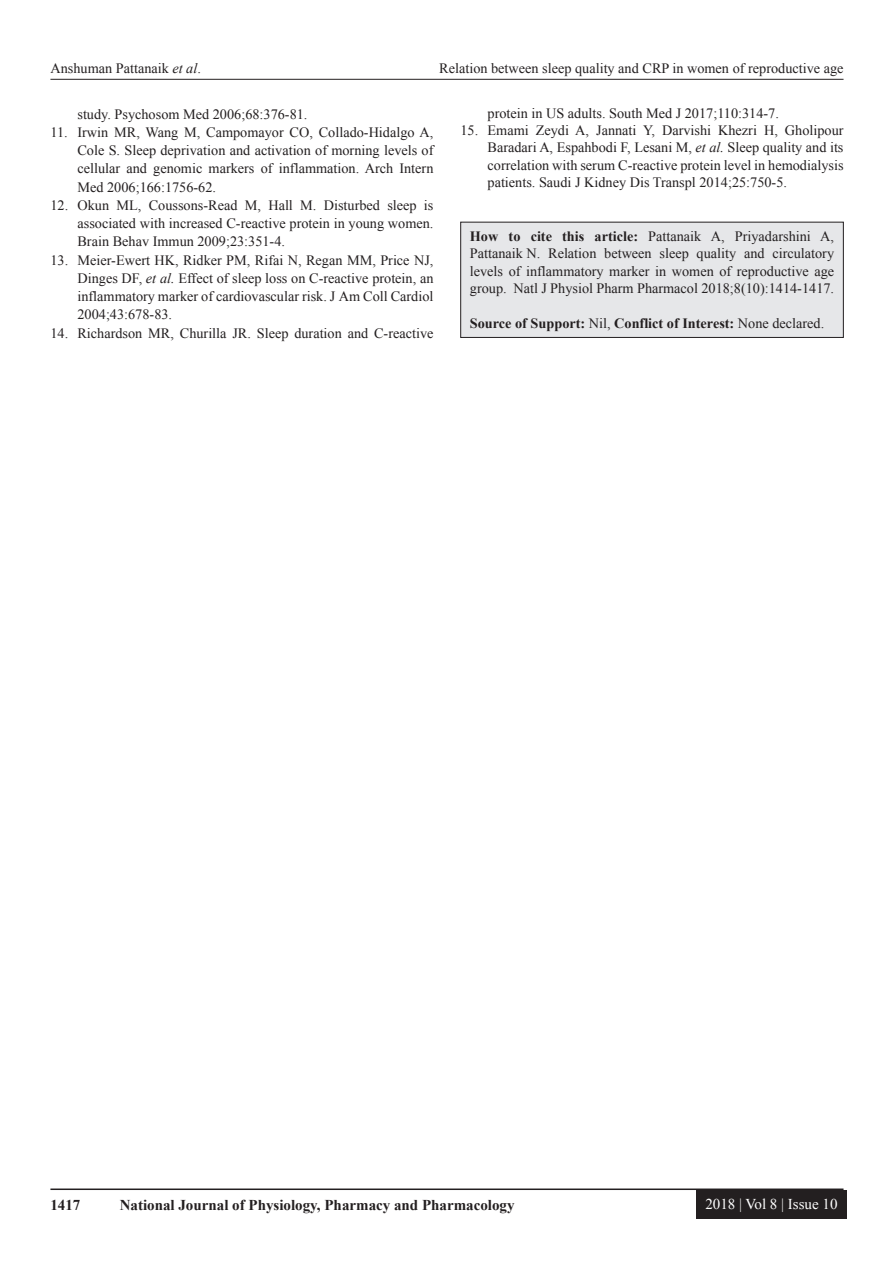
<style>
.page{position:relative;width:894px;height:1263px;background:#fff}
.page>*{position:absolute;margin:0;border:0;box-sizing:border-box;transform-origin:0 0}
.t1{font:700 15px "Times New Roman";color:#231f20}
.t2{font:15px "Times New Roman";color:#fff}
.REF{font:14.25px/18.3px "Times New Roman";color:#231f20;text-align:justify}
.HTC{font:14.25px/17.2px "Times New Roman";color:#231f20;text-align:justify}
.HTC-2{font:700 14.25px "Times New Roman";color:#231f20}
.s1{font-style:italic}
.s2{font-weight:700}
.s3{font-weight:400}
</style>
<div class="page">
<hr style="left:50px;top:79px;width:793px;height:1px;background:#231f20">
<hr style="left:50px;top:1188px;width:793px;height:2px;background:#231f20">
<div style="left:696px;top:1190px;width:150px;height:28px;background:#231f20"></div>
<div style="left:460px;top:222px;width:383px;height:115px;background:#e6e7e9"></div>
<div style="left:460px;top:222px;width:383px;height:116px;border:1px solid #231f20"></div>
<p class="HTC" style="left:50px;top:59px;width:152px">Anshuman Pattanaik <span class="s1">et al</span>.</p>
<p class="HTC" style="left:439px;top:59px;width:405px">Relation between sleep quality and CRP in women of reproductive age</p>
<p class="REF" style="left:77px;top:104px;width:231px">study. Psychosom Med 2006;68:376-81.</p>
<p class="REF" style="left:77px;top:123px;width:357px;text-indent:-27px">11. Irwin MR, Wang M, Campomayor CO, Collado-Hidalgo A, Cole S. Sleep deprivation and activation of morning levels of cellular and genomic markers of inflammation. Arch Intern Med 2006;166:1756-62.</p>
<p class="REF" style="left:77px;top:195px;width:357px;text-indent:-27px">12. Okun ML, Coussons-Read M, Hall M. Disturbed sleep is associated with increased C-reactive protein in young women.<br>Brain Behav Immun 2009;23:351-4.</p>
<p class="REF" style="left:77px;top:250px;width:357px;text-indent:-27px">13. Meier-Ewert HK, Ridker PM, Rifai N, Regan MM, Price NJ, Dinges DF, <span class="s1">et al.</span> Effect of sleep loss on C-reactive protein, an inflammatory marker of cardiovascular risk. J Am Coll Cardiol 2004;43:678-83.</p>
<p class="REF" style="left:50px;top:323px;width:384px">14. Richardson MR, Churilla JR. Sleep duration and C-reactive</p>
<p class="REF" style="left:487px;top:104px;width:293px">protein in US adults. South Med J 2017;110:314-7.</p>
<p class="REF" style="left:487px;top:121px;width:357px;line-height:17.2px;text-indent:-27px">15. Emami Zeydi A, Jannati Y, Darvishi Khezri H, Gholipour Baradari A, Espahbodi F, Lesani M, <span class="s1">et al.</span> Sleep quality and its correlation with serum C-reactive protein level in hemodialysis patients. Saudi J Kidney Dis Transpl 2014;25:750-5.</p>
<p class="HTC" style="left:469px;top:227px;width:365px"><span class="s2">How to cite this article:</span> Pattanaik A, Priyadarshini A, Pattanaik N. Relation between sleep quality and circulatory levels of inflammatory marker in women of reproductive age group. Natl J Physiol Pharm Pharmacol 2018;8(10):1414-1417.</p>
<p class="HTC-2" style="left:469px;top:313px;width:356px">Source of Support: <span class="s3">Nil,</span> Conflict of Interest: <span class="s3">None declared.</span></p>
<p class="t1" style="left:50px;top:1194px;width:31px">1417</p>
<p class="t1" style="left:120px;top:1194px;width:396px">National Journal of Physiology, Pharmacy and Pharmacology</p>
<p class="t2" style="left:705px;top:1193px;width:134px">2018 | Vol 8 | Issue 10</p>
</div>
